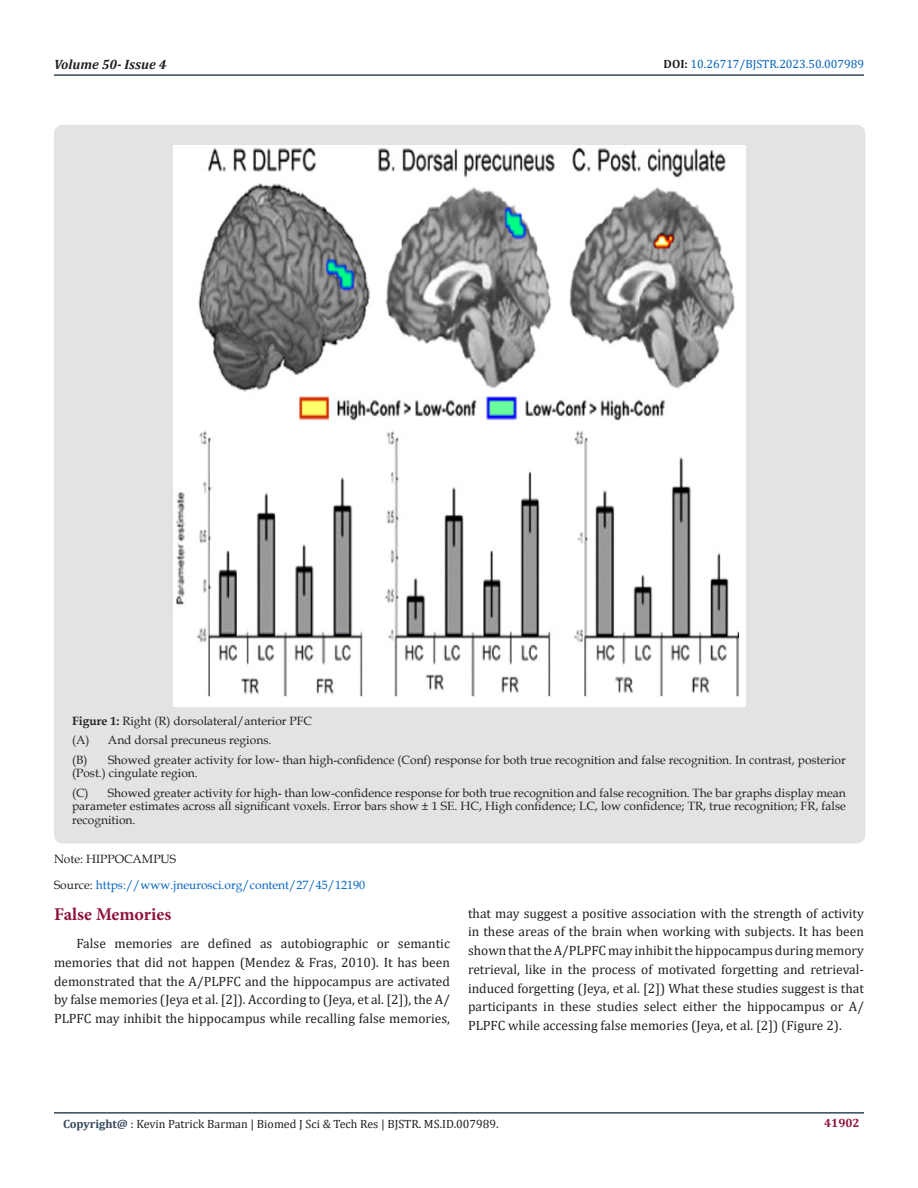
<style>
.page{position:relative;width:918px;height:1188px;background:#fff}
.page>*{position:absolute;margin:0;border:0;box-sizing:border-box;transform-origin:0 0}
.t1{font:700 18px "Minion Pro";color:#8f133a}
.t2{font:13.5px/18.8px "Cambria";color:#231f20;text-align:justify}
.t3{font:italic 700 13.5px "Cambria";color:#231f20}
.t4{font:12px/19.5px "Book Antiqua";color:#231f20}
.t5{font:12px "Cambria";color:#231f20}
.t6{font:12px "Book Antiqua";color:#0563c1}
.t7{font:12px "Cambria";color:#0563c1}
.t8{font:700 12px "Cambria";color:#8f133a}
.s1{font-weight:700;color:#231f20}
.s2{font-weight:700}
.s3{color:#231f20}
.s4{font-weight:700;color:#34495e}
</style>
<div class="page">
<hr style="left:54px;top:1112px;width:810px;height:2px;background:#34495e">
<hr style="left:54px;top:74px;width:810px;height:2px;background:#34495e">
<div style="left:54px;top:125px;width:811px;height:719px;background:#e3e3e3;border-radius:9px"></div>
<img style="left:174px;top:146px;width:572px;height:560px">
<p class="t3" style="left:54px;top:55px;width:114px">Volume 50- Issue 4</p>
<p class="t7" style="left:664px;top:57px;width:202px"><span class="s1">DOI:</span> 10.26717/BJSTR.2023.50.007989</p>
<p class="t4" style="left:72px;top:711px;width:775px"><span class="s2">Figure 1:</span> Right (R) dorsolateral/anterior PFC<br>(A) And dorsal precuneus regions.<br>(B) Showed greater activity for low- than high-confidence (Conf) response for both true recognition and false recognition. In contrast, posterior</p>
<p class="t4" style="left:72px;top:763px;width:775px">(Post.) cingulate region.<br>(C) Showed greater activity for high- than low-confidence response for both true recognition and false recognition. The bar graphs display mean</p>
<p class="t4" style="left:72px;top:799px;width:775px;line-height:13.5px">parameter estimates across all significant voxels. Error bars show ± 1 SE. HC, High confidence; LC, low confidence; TR, true recognition; FR, false recognition.</p>
<p class="t4" style="left:54px;top:849px;width:124px">Note: HIPPOCAMPUS</p>
<p class="t6" style="left:54px;top:877px;width:313px"><span class="s3">Source:</span> https://www.jneurosci.org/content/27/45/12190</p>
<p class="t1" style="left:54px;top:902px;width:119px">False Memories</p>
<p class="t2" style="left:54px;top:934px;width:398px;text-indent:22px">False memories are defined as autobiographic or semantic memories that did not happen (Mendez &amp; Fras, 2010). It has been demonstrated that the A/PLPFC and the hippocampus are activated by false memories (Jeya et al. [2]). According to (Jeya, et al. [2]), the A/ PLPFC may inhibit the hippocampus while recalling false memories,</p>
<p class="t2" style="left:468px;top:904px;width:398px">that may suggest a positive association with the strength of activity in these areas of the brain when working with subjects. It has been shown that the A/PLPFC may inhibit the hippocampus during memory retrieval, like in the process of motivated forgetting and retrieval&shy;induced forgetting (Jeya, et al. [2]) What these studies suggest is that participants in these studies select either the hippocampus or A/ PLPFC while accessing false memories (Jeya, et al. [2]) (Figure 2).</p>
<p class="t5" style="left:63px;top:1117px;width:437px"><span class="s4">Copyright@</span> : Kevin Patrick Barman | Biomed J Sci &amp; Tech Res | BJSTR. MS.ID.007989.</p>
<p class="t8" style="left:824px;top:1115px;width:37px">41902</p>
</div>
